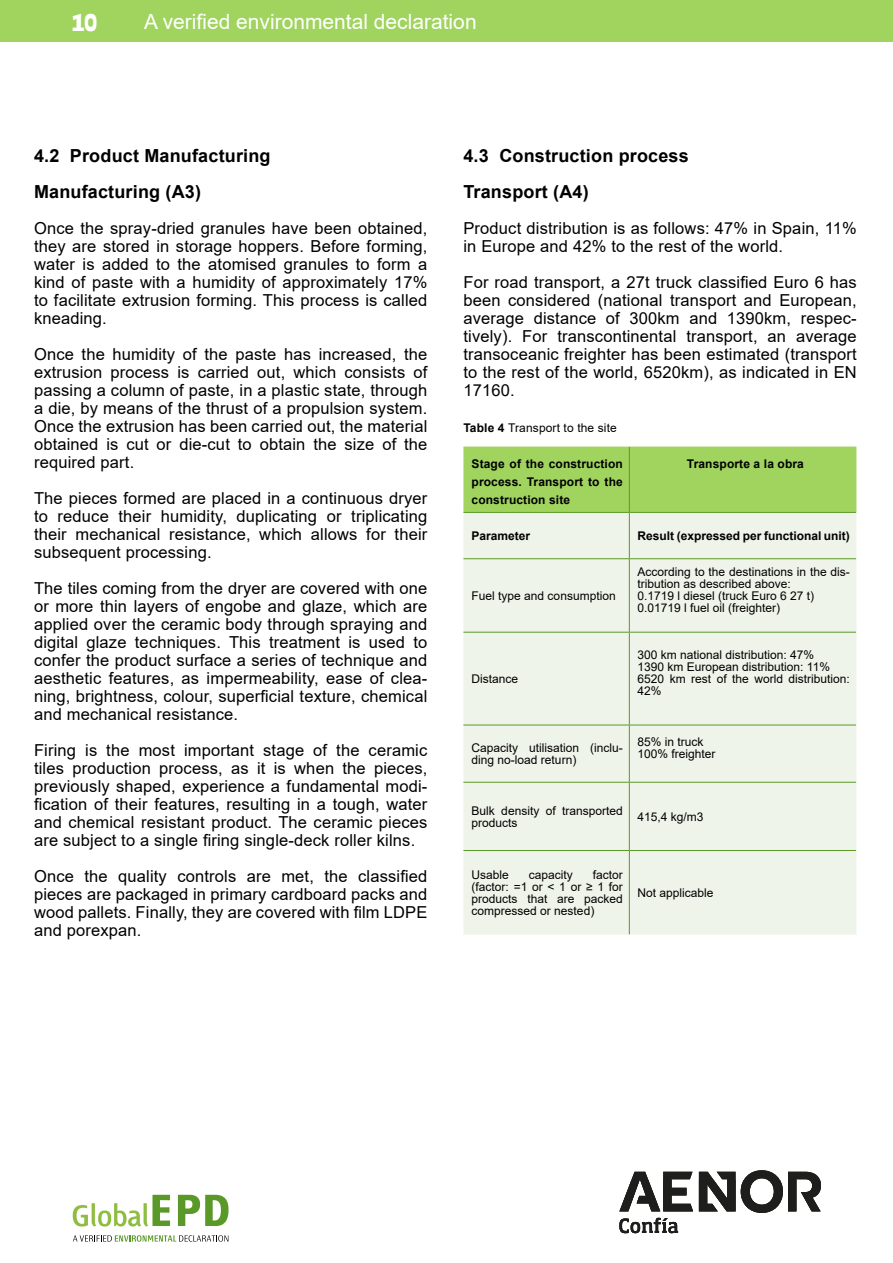
<style>
.page{position:relative;width:893px;height:1263px;background:#fff}
.page>*{position:absolute;margin:0;border:0;box-sizing:border-box;transform-origin:0 0}
.t1{font:27px "AENOR Fontana ND Titulares";color:#fff}
.t2{font:21px "Arial";color:#fff}
.t3{font:700 18px/36px "Arial";letter-spacing:.01em;color:#000}
.t4{font:16.5px/18px "Arial";letter-spacing:.01em;color:#000;text-align:justify}
.t5{font:12px/12px "Arial";color:#000}
.t6{font:700 12px/18px "Arial";letter-spacing:.01em;color:#000;text-align:justify}
.s1{font-weight:700}
</style>
<div class="page">
<div style="left:0;top:0;width:893px;height:42px;background:#a0d45e"></div>
<svg style="left:73px;top:1235px;width:155px;height:7px"></svg>
<svg style="left:73px;top:1195px;width:97px;height:31px"></svg>
<svg style="left:178px;top:1195px;width:51px;height:31px"></svg>
<svg style="left:619px;top:1218px;width:59px;height:15px"></svg>
<svg style="left:619px;top:1172px;width:74px;height:39px"></svg>
<svg style="left:699px;top:1170px;width:122px;height:43px"></svg>
<div style="left:463px;top:447px;width:393px;height:65px;background:#a0d45e"></div>
<div style="left:463px;top:513px;width:393px;height:422px;background:#eff4ea"></div>
<hr style="left:463px;top:512px;width:166px;height:1px;background:#5a9927">
<hr style="left:629px;top:512px;width:227px;height:1px;background:#5a9927">
<hr style="left:629px;top:447px;width:1px;height:65px;background:#5a9927">
<hr style="left:629px;top:513px;width:1px;height:45px;background:#5a9927">
<hr style="left:463px;top:558px;width:166px;height:1px;background:#5a9927">
<hr style="left:629px;top:558px;width:227px;height:1px;background:#5a9927">
<hr style="left:629px;top:559px;width:1px;height:73px;background:#5a9927">
<hr style="left:463px;top:632px;width:166px;height:1px;background:#5a9927">
<hr style="left:629px;top:632px;width:227px;height:1px;background:#5a9927">
<hr style="left:629px;top:632px;width:1px;height:93px;background:#5a9927">
<hr style="left:463px;top:725px;width:166px;height:1px;background:#5a9927">
<hr style="left:629px;top:725px;width:227px;height:1px;background:#5a9927">
<hr style="left:629px;top:725px;width:1px;height:57px;background:#5a9927">
<hr style="left:463px;top:782px;width:166px;height:1px;background:#5a9927">
<hr style="left:629px;top:782px;width:227px;height:1px;background:#5a9927">
<hr style="left:629px;top:783px;width:1px;height:67px;background:#5a9927">
<hr style="left:463px;top:850px;width:166px;height:1px;background:#5a9927">
<hr style="left:629px;top:850px;width:227px;height:1px;background:#5a9927">
<hr style="left:629px;top:851px;width:1px;height:83px;background:#5a9927">
<h1 class="t1" style="left:72px;top:9px;width:27px">10</h1>
<p class="t2" style="left:144px;top:7px;width:334px">A verified environmental declaration</p>
<p class="t3" style="left:34px;top:138px;width:238px">4.2 Product Manufacturing<br>Manufacturing (A3)</p>
<p class="t4" style="left:34px;top:219px;width:395px">Once the spray-dried granules have been obtained, they are stored in storage hoppers. Before forming, water is added to the atomised granules to form a kind of paste with a humidity of approximately 17% to facilitate extrusion forming. This process is called kneading.</p>
<p class="t4" style="left:34px;top:345px;width:395px">Once the humidity of the paste has increased, the extrusion process is carried out, which consists of passing a column of paste, in a plastic state, through a die, by means of the thrust of a propulsion system.<br>Once the extrusion has been carried out, the material obtained is cut or die-cut to obtain the size of the required part.</p>
<p class="t4" style="left:34px;top:489px;width:395px">The pieces formed are placed in a continuous dryer to reduce their humidity, duplicating or triplicating their mechanical resistance, which allows for their subsequent processing.</p>
<p class="t4" style="left:34px;top:579px;width:395px">The tiles coming from the dryer are covered with one or more thin layers of engobe and glaze, which are applied over the ceramic body through spraying and digital glaze techniques. This treatment is used to confer the product surface a series of technique and aesthetic features, as impermeability, ease of clea&shy;ning, brightness, colour, superficial texture, chemical and mechanical resistance.</p>
<p class="t4" style="left:34px;top:741px;width:395px">Firing is the most important stage of the ceramic tiles production process, as it is when the pieces, previously shaped, experience a fundamental modi&shy;fication of their features, resulting in a tough, water and chemical resistant product. The ceramic pieces are subject to a single firing single-deck roller kilns.</p>
<p class="t4" style="left:34px;top:867px;width:395px">Once the quality controls are met, the classified pieces are packaged in primary cardboard packs and wood pallets. Finally, they are covered with film LDPE and porexpan.</p>
<p class="t3" style="left:463px;top:138px;width:227px">4.3 Construction process<br>Transport (A4)</p>
<p class="t4" style="left:463px;top:219px;width:395px">Product distribution is as follows: 47% in Spain, 11% in Europe and 42% to the rest of the world.</p>
<p class="t4" style="left:463px;top:273px;width:395px">For road transport, a 27t truck classified Euro 6 has been considered (national transport and European, average distance of 300km and 1390km, respec&shy;tively). For transcontinental transport, an average transoceanic freighter has been estimated (transport to the rest of the world, 6520km), as indicated in EN 17160.</p>
<p class="t5" style="left:463px;top:422px;width:155px"><span class="s1">Table 4</span> Transport to the site</p>
<p class="t6" style="left:472px;top:455px;width:153px">Stage of the construction process. Transport to the construction site</p>
<p class="t6" style="left:687px;top:455px;width:118px">Transporte a la obra</p>
<p class="t6" style="left:472px;top:527px;width:60px">Parameter</p>
<p class="t6" style="left:637px;top:527px;width:214px">Result (expressed per functional unit)</p>
<p class="t5" style="left:472px;top:589px;width:146px">Fuel type and consumption</p>
<p class="t5" style="left:472px;top:673px;width:48px">Distance</p>
<p class="t5" style="left:637px;top:565px;width:214px">According to the destinations in the dis&shy;tribution as described above:<br>0.1719 l diesel (truck Euro 6 27 t)<br>0.01719 l fuel oil (freighter)</p>
<p class="t5" style="left:637px;top:649px;width:214px">300 km national distribution: 47%<br>1390 km European distribution: 11%<br>6520 km rest of the world distribution:<br>42%</p>
<p class="t5" style="left:472px;top:742px;width:153px">Capacity utilisation (inclu&shy;ding no-load return)</p>
<p class="t5" style="left:637px;top:736px;width:80px">85% in truck<br>100% freighter</p>
<p class="t5" style="left:472px;top:804px;width:153px">Bulk density of transported products</p>
<p class="t5" style="left:637px;top:810px;width:68px">415,4 kg/m3</p>
<p class="t5" style="left:472px;top:869px;width:153px;text-align:justify;text-indent:121px">factor (factor: =1 or &lt; 1 or ≥ 1 for products that are packed compressed or nested)</p>
<p class="t5" style="left:472px;top:869px;width:39px">Usable</p>
<p class="t5" style="left:529px;top:869px;width:46px">capacity</p>
<p class="t5" style="left:637px;top:887px;width:78px">Not applicable</p>
</div>
